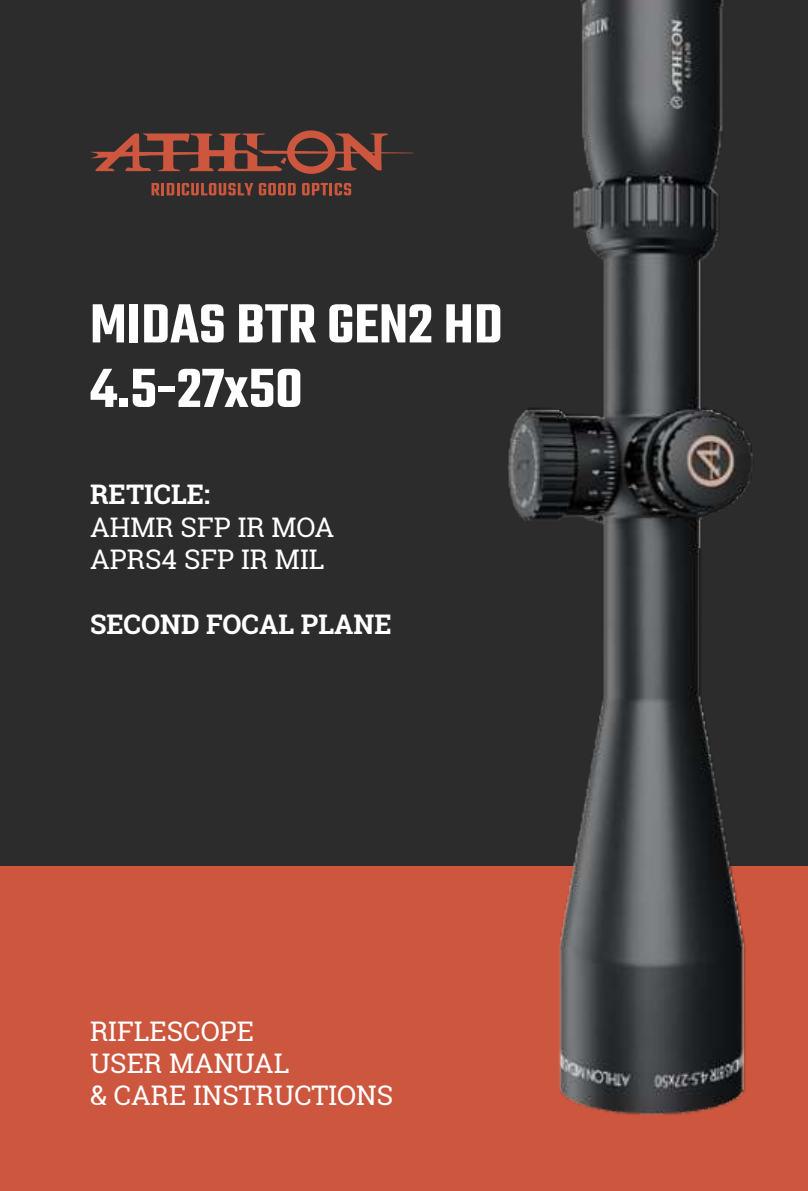
<style>
.page{position:relative;width:808px;height:1191px;background:#2c2c2c}
.page>*{position:absolute;margin:0;border:0;box-sizing:border-box;transform-origin:0 0}
.t1{font:600 60px/64.5px "Teko";color:#fff}
.t2{font:27px/32.4px "Roboto Slab";color:#fff}
.t3{font:700 27px "Roboto Slab";color:#fff}
</style>
<div class="page">
<svg style="left:152px;top:183px;width:101px;height:12px"></svg>
<svg style="left:268px;top:183px;width:8px;height:12px"></svg>
<svg style="left:259px;top:183px;width:14px;height:12px"></svg>
<svg style="left:278px;top:183px;width:8px;height:12px"></svg>
<svg style="left:281px;top:183px;width:15px;height:12px"></svg>
<svg style="left:302px;top:183px;width:8px;height:12px"></svg>
<svg style="left:305px;top:183px;width:46px;height:12px"></svg>
<svg style="left:90px;top:130px;width:323px;height:44px"></svg>
<div style="left:0;top:866px;width:808px;height:325px;background:#cc573e"></div>
<img style="left:508px;top:0;width:245px;height:1115px">
<h1 class="t1" style="left:90px;top:291px;width:414px">MIDAS BTR GEN2 HD<br>4.5-27x50</h1>
<p class="t3" style="left:90px;top:483px;width:122px">RETICLE:</p>
<p class="t2" style="left:90px;top:513px;width:246px">AHMR SFP IR MOA<br>APRS4 SFP IR MIL</p>
<p class="t3" style="left:90px;top:613px;width:303px">SECOND FOCAL PLANE</p>
<p class="t2" style="left:90px;top:1017px;width:305px">RIFLESCOPE<br>USER MANUAL<br>&amp; CARE INSTRUCTIONS</p>
</div>
